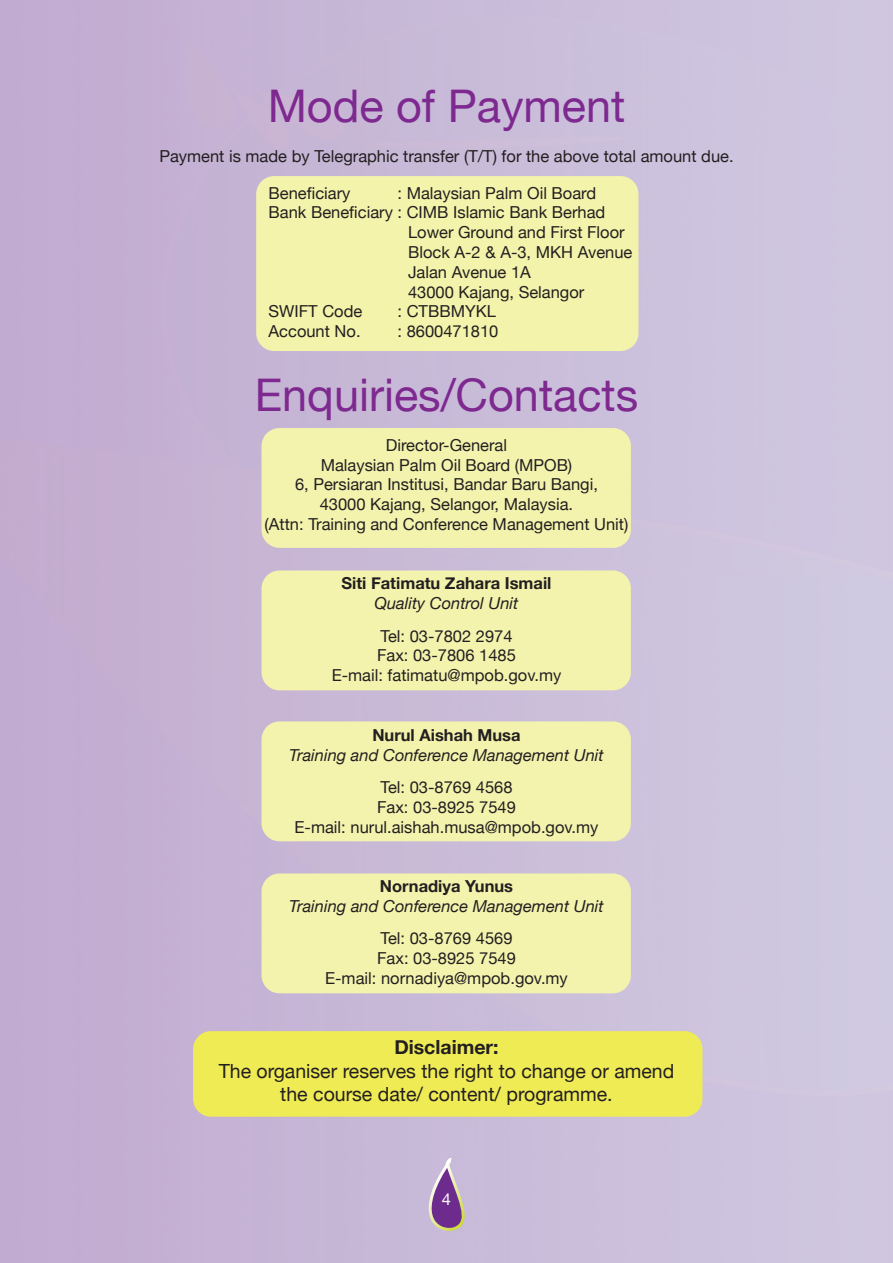
<style>
.page{position:relative;width:893px;height:1263px;background:#fff}
.page>*{position:absolute;margin:0;border:0;box-sizing:border-box;transform-origin:0 0}
.t1{font:45px "Helvetica Neue";color:#7e298f}
.t2{font:19.5px/23.4px "Helvetica Neue";color:#231f20;text-align:center}
.t3{font:700 19.5px "Helvetica Neue";color:#231f20}
.t4{font:16.5px/19.8px "Helvetica Neue";color:#231f20;text-align:center}
.t5{font:italic 16.5px "Helvetica Neue";color:#231f20}
.t6{font:700 16.5px "Helvetica Neue";color:#231f20}
.t7{font:16.5px "Helvetica Neue";color:#fff}
</style>
<div class="page">
<img style="left:0;top:0;width:893px;height:1263px">
<svg style="left:428px;top:1158px;width:44px;height:77px;background:#ac8fb7"></svg>
<div style="left:193px;top:1031px;width:509px;height:86px;background:#efeb55;border-radius:18px"></div>
<div style="left:261px;top:428px;width:370px;height:120px;background:#f3f3ae;border-radius:18px"></div>
<div style="left:261px;top:570px;width:370px;height:120px;background:#f3f3ae;border-radius:18px"></div>
<div style="left:261px;top:721px;width:370px;height:120px;background:#f3f3ae;border-radius:18px"></div>
<div style="left:261px;top:873px;width:370px;height:120px;background:#f3f3ae;border-radius:18px"></div>
<div style="left:256px;top:176px;width:382px;height:175px;background:#f3f3ab;border-radius:18px"></div>
<h1 class="t1" style="left:268px;top:74px;width:359px">Mode of Payment</h1>
<p class="t4" style="left:159px;top:147px;width:576px">Payment is made by Telegraphic transfer (T/T) for the above total amount due.</p>
<p class="t4" style="left:269px;top:184px;width:83px">Beneficiary</p>
<p class="t4" style="left:397px;top:184px;width:200px">: Malaysian Palm Oil Board</p>
<p class="t4" style="left:269px;top:204px;width:338px">Bank Beneficiary : CIMB Islamic Bank Berhad</p>
<p class="t4" style="left:408px;top:223px;width:218px">Lower Ground and First Floor</p>
<p class="t4" style="left:408px;top:243px;width:226px">Block A-2 &amp; A-3, MKH Avenue</p>
<p class="t4" style="left:408px;top:263px;width:124px">Jalan Avenue 1A</p>
<p class="t4" style="left:408px;top:283px;width:178px">43000 Kajang, Selangor</p>
<p class="t4" style="left:269px;top:303px;width:95px">SWIFT Code</p>
<p class="t4" style="left:397px;top:303px;width:100px">: CTBBMYKL</p>
<p class="t4" style="left:269px;top:322px;width:93px">Account No.</p>
<p class="t4" style="left:397px;top:322px;width:102px">: 8600471810</p>
<h1 class="t1" style="left:255px;top:363px;width:385px">Enquiries/Contacts</h1>
<p class="t4" style="left:265px;top:436px;width:365px">Director-General<br>Malaysian Palm Oil Board (MPOB)<br>6, Persiaran Institusi, Bandar Baru Bangi,<br>43000 Kajang, Selangor, Malaysia.<br>(Attn: Training and Conference Management Unit)</p>
<p class="t6" style="left:341px;top:570px;width:212px">Siti Fatimatu Zahara Ismail</p>
<p class="t5" style="left:375px;top:591px;width:145px">Quality Control Unit</p>
<p class="t4" style="left:332px;top:627px;width:231px">Tel: 03-7802 2974<br>Fax: 03-7806 1485<br>E-mail: fatimatu@mpob.gov.my</p>
<p class="t6" style="left:372px;top:722px;width:150px">Nurul Aishah Musa</p>
<p class="t5" style="left:289px;top:743px;width:316px">Training and Conference Management Unit</p>
<p class="t4" style="left:295px;top:778px;width:305px">Tel: 03-8769 4568<br>Fax: 03-8925 7549<br>E-mail: nurul.aishah.musa@mpob.gov.my</p>
<p class="t6" style="left:380px;top:873px;width:135px">Nornadiya Yunus</p>
<p class="t5" style="left:289px;top:894px;width:316px">Training and Conference Management Unit</p>
<p class="t4" style="left:325px;top:929px;width:244px">Tel: 03-8769 4569<br>Fax: 03-8925 7549<br>E-mail: nornadiya@mpob.gov.my</p>
<p class="t3" style="left:394px;top:1032px;width:106px">Disclaimer:</p>
<p class="t2" style="left:219px;top:1060px;width:457px">The organiser reserves the right to change or amend the course date/ content/ programme.</p>
<p class="t7" style="left:442px;top:1187px;width:11px">4</p>
</div>
